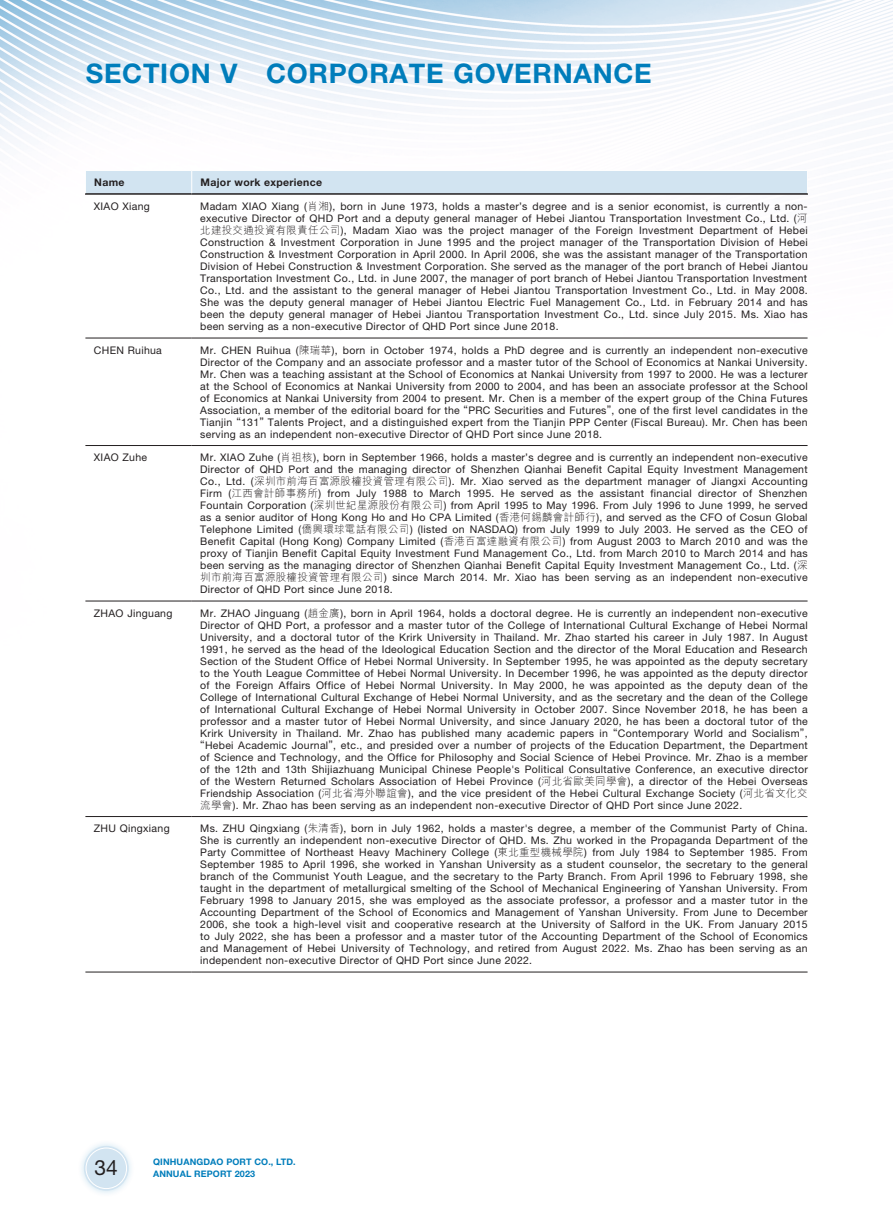
<style>
.page{position:relative;width:893px;height:1212px;background:#fff}
.page>*{position:absolute;margin:0;border:0;box-sizing:border-box;transform-origin:0 0}
.t1{font:700 27px "Helvetica Neue LT Std";letter-spacing:.03em;color:#007dbb}
.t2{font:21px "Helvetica Neue LT Std";color:#231f20}
.t3{font:10.5px/12px "Helvetica Neue LT Std";letter-spacing:.03em;color:#231f20;text-align:justify}
.t4{font:700 10.5px "Helvetica Neue LT Std";letter-spacing:.03em;color:#231f20}
.t5{font:700 9px/12px "Helvetica Neue LT Std";letter-spacing:.015em;color:#007dbb}
.s1{font-family:"M Hei HK";font-weight:300}
</style>
<div class="page">
<img style="left:0;top:0;width:893px;height:973px">
<div style="left:77px;top:1139px;width:59px;height:58px;background:#007dbb;opacity:.2"></div>
<div style="left:84px;top:1146px;width:45px;height:45px;background:#d2e4f1;border-radius:50%"></div>
<div style="left:86px;top:1147px;width:41px;height:42px;border:1px solid #fff;border-radius:50%"></div>
<hr style="left:85px;top:972px;width:107px;height:1px;background:#231f20">
<hr style="left:192px;top:972px;width:615px;height:1px;background:#231f20">
<hr style="left:85px;top:193px;width:107px;height:2px;background:#231f20">
<hr style="left:192px;top:193px;width:616px;height:2px;background:#231f20">
<svg style="left:85px;top:170px;width:723px;height:24px;background:#cedeea"></svg>
<hr style="left:85px;top:338px;width:107px;height:1px;background:#231f20">
<hr style="left:192px;top:338px;width:615px;height:1px;background:#231f20">
<hr style="left:85px;top:445px;width:107px;height:1px;background:#231f20">
<hr style="left:192px;top:445px;width:615px;height:1px;background:#231f20">
<hr style="left:85px;top:601px;width:107px;height:1px;background:#231f20">
<hr style="left:192px;top:601px;width:615px;height:1px;background:#231f20">
<hr style="left:85px;top:816px;width:107px;height:1px;background:#231f20">
<hr style="left:192px;top:816px;width:615px;height:1px;background:#231f20">
<h1 class="t1" style="left:86px;top:57px;width:567px">SECTION V CORPORATE GOVERNANCE</h1>
<p class="t4" style="left:94px;top:176px;width:32px">Name</p>
<p class="t4" style="left:201px;top:176px;width:123px">Major work experience</p>
<p class="t3" style="left:94px;top:200px;width:58px">XIAO Xiang</p>
<p class="t3" style="left:200px;top:200px;width:609px">Madam XIAO Xiang (<span class="s1">肖湘</span>), born in June 1973, holds a master’s degree and is a senior economist, is currently a non&shy;executive Director of QHD Port and a deputy general manager of Hebei Jiantou Transportation Investment Co., Ltd. (<span class="s1">河北建投交通投資有限責任公司</span>), Madam Xiao was the project manager of the Foreign Investment Department of Hebei Construction &amp; Investment Corporation in June 1995 and the project manager of the Transportation Division of Hebei Construction &amp; Investment Corporation in April 2000. In April 2006, she was the assistant manager of the Transportation Division of Hebei Construction &amp; Investment Corporation. She served as the manager of the port branch of Hebei Jiantou Transportation Investment Co., Ltd. in June 2007, the manager of port branch of Hebei Jiantou Transportation Investment Co., Ltd. and the assistant to the general manager of Hebei Jiantou Transportation Investment Co., Ltd. in May 2008.<br>She was the deputy general manager of Hebei Jiantou Electric Fuel Management Co., Ltd. in February 2014 and has been the deputy general manager of Hebei Jiantou Transportation Investment Co., Ltd. since July 2015. Ms. Xiao has been serving as a non-executive Director of QHD Port since June 2018.</p>
<p class="t3" style="left:94px;top:344px;width:69px">CHEN Ruihua</p>
<p class="t3" style="left:200px;top:344px;width:609px">Mr. CHEN Ruihua (<span class="s1">陳瑞華</span>), born in October 1974, holds a PhD degree and is currently an independent non-executive Director of the Company and an associate professor and a master tutor of the School of Economics at Nankai University.<br>Mr. Chen was a teaching assistant at the School of Economics at Nankai University from 1997 to 2000. He was a lecturer at the School of Economics at Nankai University from 2000 to 2004, and has been an associate professor at the School of Economics at Nankai University from 2004 to present. Mr. Chen is a member of the expert group of the China Futures Association, a member of the editorial board for the “PRC Securities and Futures”, one of the first level candidates in the Tianjin “131” Talents Project, and a distinguished expert from the Tianjin PPP Center (Fiscal Bureau). Mr. Chen has been serving as an independent non-executive Director of QHD Port since June 2018.</p>
<p class="t3" style="left:94px;top:451px;width:55px">XIAO Zuhe</p>
<p class="t3" style="left:200px;top:451px;width:609px">Mr. XIAO Zuhe (<span class="s1">肖祖核</span>), born in September 1966, holds a master’s degree and is currently an independent non-executive Director of QHD Port and the managing director of Shenzhen Qianhai Benefit Capital Equity Investment Management Co., Ltd. (<span class="s1">深圳市前海百富源股權投資管理有限公司</span>). Mr. Xiao served as the department manager of Jiangxi Accounting Firm (<span class="s1">江西會計師事務所</span>) from July 1988 to March 1995. He served as the assistant financial director of Shenzhen Fountain Corporation (<span class="s1">深圳世紀星源股份有限公司</span>) from April 1995 to May 1996. From July 1996 to June 1999, he served as a senior auditor of Hong Kong Ho and Ho CPA Limited (<span class="s1">香港何錫麟會計師行</span>), and served as the CFO of Cosun Global Telephone Limited (<span class="s1">僑興環球電話有限公司</span>) (listed on NASDAQ) from July 1999 to July 2003. He served as the CEO of Benefit Capital (Hong Kong) Company Limited (<span class="s1">香港百富達融資有限公司</span>) from August 2003 to March 2010 and was the proxy of Tianjin Benefit Capital Equity Investment Fund Management Co., Ltd. from March 2010 to March 2014 and has been serving as the managing director of Shenzhen Qianhai Benefit Capital Equity Investment Management Co., Ltd. (<span class="s1">深圳市前海百富源股權投資管理有限公司</span>) since March 2014. Mr. Xiao has been serving as an independent non-executive Director of QHD Port since June 2018.</p>
<p class="t3" style="left:94px;top:607px;width:80px">ZHAO Jinguang</p>
<p class="t3" style="left:200px;top:607px;width:609px">Mr. ZHAO Jinguang (<span class="s1">趙金廣</span>), born in April 1964, holds a doctoral degree. He is currently an independent non-executive Director of QHD Port, a professor and a master tutor of the College of International Cultural Exchange of Hebei Normal University, and a doctoral tutor of the Krirk University in Thailand. Mr. Zhao started his career in July 1987. In August 1991, he served as the head of the Ideological Education Section and the director of the Moral Education and Research Section of the Student Office of Hebei Normal University. In September 1995, he was appointed as the deputy secretary to the Youth League Committee of Hebei Normal University. In December 1996, he was appointed as the deputy director of the Foreign Affairs Office of Hebei Normal University. In May 2000, he was appointed as the deputy dean of the College of International Cultural Exchange of Hebei Normal University, and as the secretary and the dean of the College of International Cultural Exchange of Hebei Normal University in October 2007. Since November 2018, he has been a professor and a master tutor of Hebei Normal University, and since January 2020, he has been a doctoral tutor of the Krirk University in Thailand. Mr. Zhao has published many academic papers in “Contemporary World and Socialism”, “Hebei Academic Journal”, etc., and presided over a number of projects of the Education Department, the Department of Science and Technology, and the Office for Philosophy and Social Science of Hebei Province. Mr. Zhao is a member of the 12th and 13th Shijiazhuang Municipal Chinese People's Political Consultative Conference, an executive director of the Western Returned Scholars Association of Hebei Province (<span class="s1">河北省歐美同學會</span>), a director of the Hebei Overseas Friendship Association (<span class="s1">河北省海外聯誼會</span>), and the vice president of the Hebei Cultural Exchange Society (<span class="s1">河北省文化交流學會</span>). Mr. Zhao has been serving as an independent non-executive Director of QHD Port since June 2022.</p>
<p class="t3" style="left:94px;top:822px;width:77px">ZHU Qingxiang</p>
<p class="t3" style="left:200px;top:822px;width:609px">Ms. ZHU Qingxiang (<span class="s1">朱清香</span>), born in July 1962, holds a master's degree, a member of the Communist Party of China.<br>She is currently an independent non-executive Director of QHD. Ms. Zhu worked in the Propaganda Department of the Party Committee of Northeast Heavy Machinery College (<span class="s1">東北重型機械學院</span>) from July 1984 to September 1985. From September 1985 to April 1996, she worked in Yanshan University as a student counselor, the secretary to the general branch of the Communist Youth League, and the secretary to the Party Branch. From April 1996 to February 1998, she taught in the department of metallurgical smelting of the School of Mechanical Engineering of Yanshan University. From February 1998 to January 2015, she was employed as the associate professor, a professor and a master tutor in the Accounting Department of the School of Economics and Management of Yanshan University. From June to December 2006, she took a high-level visit and cooperative research at the University of Salford in the UK. From January 2015 to July 2022, she has been a professor and a master tutor of the Accounting Department of the School of Economics and Management of Hebei University of Technology, and retired from August 2022. Ms. Zhao has been serving as an independent non-executive Director of QHD Port since June 2022.</p>
<h2 class="t2" style="left:95px;top:1155px;width:25px">34</h2>
<p class="t5" style="left:153px;top:1155px;width:144px">QINHUANGDAO PORT CO., LTD.<br>ANNUAL REPORT 2023</p>
</div>
